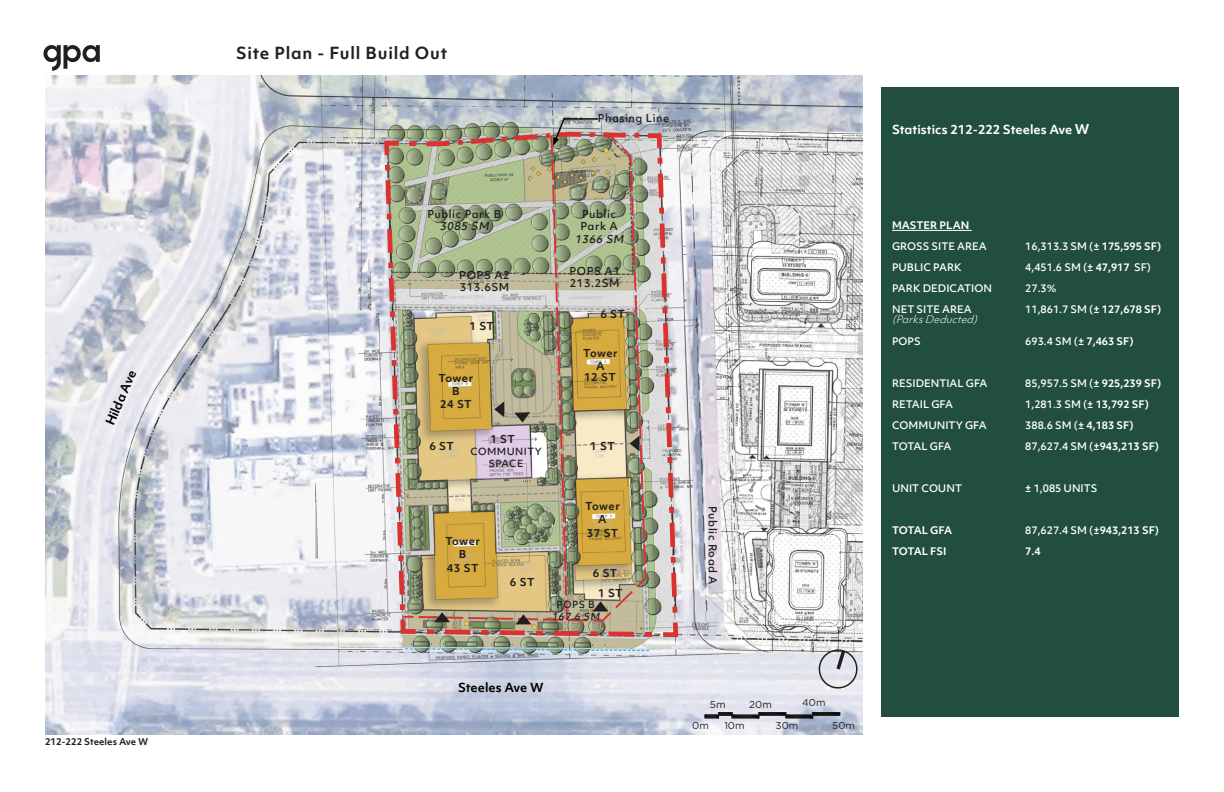
<style>
.page{position:relative;width:1224px;height:792px;background:#fff}
.page>*{position:absolute;margin:0;border:0;box-sizing:border-box;transform-origin:0 0}
._01_Legend_Title{font:700 16px "Objektiv Mk 1";letter-spacing:.05em;color:#231f20}
._01_Legend_Title-2{font:700 12px "Objektiv Mk 1";color:#fff}
._01_Table_Headers{font:700 12px "Objektiv Mk 1";letter-spacing:-.005em;color:#000}
.t1{font:500 10.5px/12.6px "Objektiv Mk 1";letter-spacing:.05em;color:#231f20;text-align:center}
.t2{font:700 10.5px/12.6px "Objektiv Mk 1";letter-spacing:.03em;color:#231f20;text-align:center}
.t3{font:italic 500 10.5px/12.6px "Objektiv Mk 1";color:#231f20;text-align:center}
._01_Table_Headers-2{font:500 10px "Objektiv Mk 1";color:#fff}
._01_Table_Headers-3{font:700 10px "Objektiv Mk 1";color:#fff}
.t4{font:10px "Gotham";color:#231f20}
._01_Table_Headers-4{font:italic 300 10px "Objektiv Mk 1";color:#fff}
._01_Table_Headers-5{font:500 10px "Objektiv Mk 1";letter-spacing:-.03em;color:#fff}
._01_Table_Headers-6{font:700 10px "Objektiv Mk 1";letter-spacing:-.035em;color:#fff}
.t5{font:500 9.5px/11.4px "Objektiv Mk 1";letter-spacing:.05em;color:#231f20;text-align:center}
.t6{font:italic 500 9.5px "Objektiv Mk 1";color:#231f20}
.t7{font:700 9px "Objektiv Mk 1";color:#231f20}
.s1{font-style:italic}
.s2{font-style:normal}
.s3{font-size:13px}
.s4{font-weight:700}
.s5{font-weight:500}
</style>
<div class="page">
<img style="left:45px;top:75px;width:818px;height:660px">
<img style="left:382px;top:118px;width:298px;height:521px">
<svg style="left:815px;top:646px;width:46px;height:44px;background:#ccccd3"></svg>
<svg style="left:705px;top:712px;width:135px;height:6px"></svg>
<div style="left:705px;top:715px;width:14px;height:3px;border:1px solid #231f20"></div>
<div style="left:732px;top:715px;width:27px;height:3px;border:1px solid #231f20"></div>
<div style="left:759px;top:712px;width:27px;height:3px;border:1px solid #231f20"></div>
<div style="left:786px;top:715px;width:27px;height:3px;border:1px solid #231f20"></div>
<div style="left:813px;top:712px;width:27px;height:3px;border:1px solid #231f20"></div>
<div style="left:881px;top:87px;width:298px;height:630px;background:#214e41"></div>
<hr style="left:892px;top:230px;width:80px;height:1px;background:#fff">
<svg style="left:43px;top:45px;width:57px;height:26px"></svg>
<p class="_01_Table_Headers" style="left:101px;top:421px;width:60px;rotate:-66deg">Hilda Ave</p>
<p class="t7" style="left:45px;top:735px;width:105px">212-222 Steeles Ave W</p>
<p class="_01_Legend_Title" style="left:236px;top:42px;width:213px">Site Plan - Full Build Out</p>
<p class="t1" style="left:598px;top:111px;width:73px">Phasing Line</p>
<p class="t1" style="left:427px;top:207px;width:75px">Public Park B<br><span class="s1">3085 SM</span></p>
<p class="t1" style="left:582px;top:207px;width:36px">Public</p>
<p class="t3" style="left:575px;top:220px;width:53px"><span class="s2">Park A<br></span>1366 SM</p>
<p class="t1" style="left:570px;top:264px;width:52px">POPS A1</p>
<p class="t1" style="left:570px;top:277px;width:51px">213.2SM</p>
<p class="t1" style="left:459px;top:268px;width:52px">POPS A2</p>
<p class="t1" style="left:460px;top:281px;width:51px">313.6SM</p>
<p class="t2" style="left:469px;top:320px;width:26px">1 ST</p>
<p class="t2" style="left:439px;top:372px;width:36px">Tower<br>B</p>
<p class="t2" style="left:440px;top:397px;width:33px">24 ST</p>
<p class="t2" style="left:429px;top:440px;width:26px">6 ST</p>
<p class="t2" style="left:490px;top:433px;width:26px">1 ST</p>
<p class="t5" style="left:470px;top:446px;width:73px">COMMUNITY<br>SPACE</p>
<p class="t2" style="left:600px;top:308px;width:26px">6 ST</p>
<p class="t2" style="left:583px;top:347px;width:36px">Tower<br>A</p>
<p class="t2" style="left:584px;top:370px;width:33px">12 ST</p>
<p class="t2" style="left:590px;top:439px;width:26px">1 ST</p>
<p class="t2" style="left:445px;top:535px;width:36px">Tower<br>B</p>
<p class="t2" style="left:447px;top:561px;width:33px">43 ST</p>
<p class="t2" style="left:510px;top:576px;width:26px">6 ST</p>
<p class="t2" style="left:585px;top:500px;width:36px">Tower<br>A</p>
<p class="t2" style="left:587px;top:527px;width:33px">37 ST</p>
<p class="t2" style="left:593px;top:566px;width:26px">6 ST</p>
<p class="t2" style="left:598px;top:586px;width:26px">1 ST</p>
<p class="t5" style="left:556px;top:599px;width:40px">POPS B</p>
<p class="t6" style="left:552px;top:610px;width:51px">167.6 SM</p>
<p class="_01_Table_Headers" style="left:458px;top:679px;width:87px">Steeles Ave W</p>
<p class="t1" style="left:719px;top:506px;width:80px;rotate:90deg">Public Road A</p>
<p class="t4" style="left:710px;top:699px;width:17px">5m</p>
<p class="t4" style="left:802px;top:697px;width:25px">40m</p>
<p class="t4" style="left:749px;top:698px;width:24px">20m</p>
<p class="t4" style="left:692px;top:719px;width:18px">0m</p>
<p class="t4" style="left:724px;top:719px;width:22px">10m</p>
<p class="t4" style="left:776px;top:719px;width:24px">30m</p>
<p class="t4" style="left:832px;top:719px;width:24px">50m</p>
<p class="_01_Legend_Title-2" style="left:892px;top:121px;width:199px">Statistics 212-222 Steeles Ave <span class="s3">W</span></p>
<p class="_01_Table_Headers-3" style="left:892px;top:218px;width:79px">MASTER PLAN</p>
<p class="_01_Table_Headers-2" style="left:892px;top:239px;width:96px">GROSS SITE AREA</p>
<p class="_01_Table_Headers-2" style="left:1025px;top:239px;width:138px">16,313.3 SM (<span class="s4">± 175,595 SF)</span></p>
<p class="_01_Table_Headers-2" style="left:892px;top:260px;width:71px">PUBLIC PARK</p>
<p class="_01_Table_Headers-2" style="left:1025px;top:260px;width:127px">4,451.6 SM (<span class="s4">± 47,917</span> SF)</p>
<p class="_01_Table_Headers-2" style="left:892px;top:281px;width:101px">PARK DEDICATION</p>
<p class="_01_Table_Headers-2" style="left:1025px;top:281px;width:33px">27.3%</p>
<p class="_01_Table_Headers-2" style="left:892px;top:302px;width:81px">NET SITE AREA</p>
<p class="_01_Table_Headers-2" style="left:1025px;top:302px;width:138px">11,861.7 SM (<span class="s4">± 127,678 SF)</span></p>
<p class="_01_Table_Headers-4" style="left:892px;top:313px;width:90px">(ParksDeducted)</p>
<p class="_01_Table_Headers-2" style="left:892px;top:334px;width:30px">POPS</p>
<p class="_01_Table_Headers-3" style="left:1025px;top:334px;width:110px"><span class="s5">693.4 SM (</span>± 7,463 SF)</p>
<p class="_01_Table_Headers-2" style="left:892px;top:376px;width:97px">RESIDENTIAL GFA</p>
<p class="_01_Table_Headers-2" style="left:1025px;top:376px;width:138px">85,957.5 SM (<span class="s4">± 925,239 SF)</span></p>
<p class="_01_Table_Headers-2" style="left:892px;top:397px;width:63px">RETAIL GFA</p>
<p class="_01_Table_Headers-2" style="left:1025px;top:397px;width:125px">1,281.3 SM (<span class="s4">± 13,792 SF)</span></p>
<p class="_01_Table_Headers-2" style="left:892px;top:418px;width:96px">COMMUNITY GFA</p>
<p class="_01_Table_Headers-3" style="left:1025px;top:418px;width:110px"><span class="s5">388.6 SM (</span>± 4,183 SF)</p>
<p class="_01_Table_Headers-5" style="left:892px;top:439px;width:61px">TOTAL GFA</p>
<p class="_01_Table_Headers-2" style="left:1025px;top:439px;width:135px">87,627.4 SM (<span class="s4">±943,213 SF)</span></p>
<p class="_01_Table_Headers-2" style="left:892px;top:481px;width:71px">UNIT COUNT</p>
<p class="_01_Table_Headers-2" style="left:1025px;top:481px;width:74px"><span class="s4">±</span> 1,085 UNITS</p>
<p class="_01_Table_Headers-6" style="left:892px;top:523px;width:62px">TOTAL GFA</p>
<p class="_01_Table_Headers-2" style="left:1025px;top:523px;width:135px">87,627.4 SM (<span class="s4">±943,213 SF)</span></p>
<p class="_01_Table_Headers-3" style="left:892px;top:544px;width:56px">TOTAL FSI</p>
<p class="_01_Table_Headers-3" style="left:1025px;top:544px;width:17px">7.4</p>
</div>
